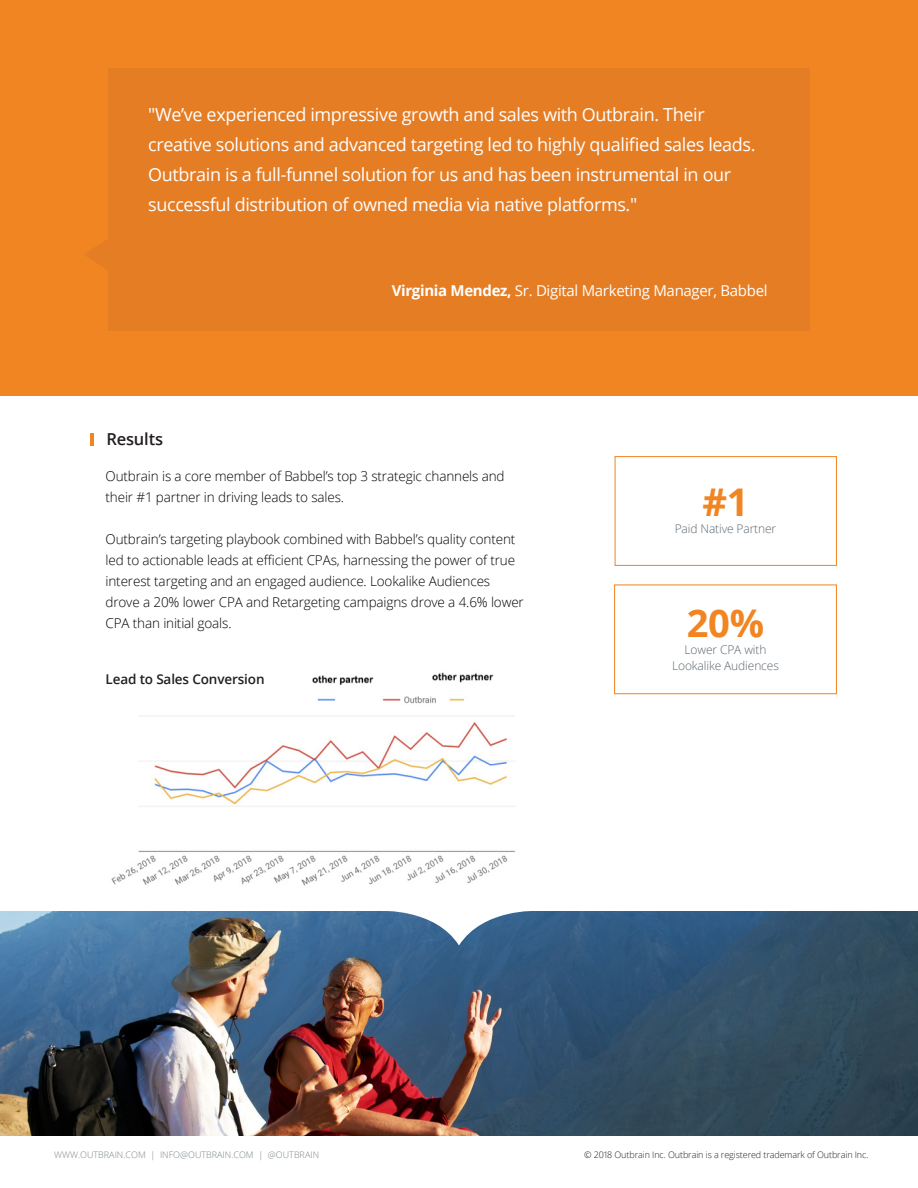
<style>
.page{position:relative;width:918px;height:1188px;background:#fff}
.page>*{position:absolute;margin:0;border:0;box-sizing:border-box;transform-origin:0 0}
.t1{font:700 38.25px "Open Sans";color:#f18521}
.t2{font:18px/30px "Open Sans";letter-spacing:-.02em;color:#fff}
.t3{font:600 16.5px "Open Sans";letter-spacing:-.01em;color:#231f20}
.t4{font:15px "Open Sans";letter-spacing:-.02em;color:#fff}
.t5{font:300 13.5px/21px "Open Sans";letter-spacing:-.01em;color:#000}
.t6{font:600 13.5px "Open Sans";letter-spacing:-.01em;color:#231f20}
.t7{font:300 12px "Open Sans";letter-spacing:-.01em;color:#5c666f}
.t8{font:300 9px "Open Sans";letter-spacing:-.01em;color:#231f20}
.t9{font:300 9px "Open Sans";color:#7d858b}
.s1{font-weight:700}
</style>
<div class="page">
<hr style="left:90px;top:433px;width:4px;height:13px;background:#f18521">
<div style="left:0;top:0;width:918px;height:396px;background:#f18521"></div>
<div style="left:108px;top:68px;width:702px;height:263px;background:#e57d25"></div>
<svg style="left:84px;top:239px;width:24px;height:31px"></svg>
<img style="left:0;top:912px;width:918px;height:223px">
<svg style="left:381px;top:911px;width:156px;height:34px"></svg>
<div style="left:615px;top:456px;width:222px;height:110px;background:#fff;border:1px solid #f08421"></div>
<div style="left:614px;top:585px;width:223px;height:109px;background:#fff;border:1px solid #f08421"></div>
<img style="left:111px;top:672px;width:405px;height:214px">
<p class="t2" style="left:148px;top:99px;width:609px">"We’ve experienced impressive growth and sales with Outbrain. Their creative solutions and advanced targeting led to highly qualified sales leads.<br>Outbrain is a full-funnel solution for us and has been instrumental in our successful distribution of owned media via native platforms."</p>
<p class="t4" style="left:392px;top:280px;width:377px"><span class="s1">Virginia Mendez,</span> Sr. Digital Marketing Manager, Babbel</p>
<p class="t3" style="left:106px;top:428px;width:58px">Results</p>
<p class="t5" style="left:106px;top:465px;width:401px">Outbrain is a core member of Babbel’s top 3 strategic channels and their #1 partner in driving leads to sales.</p>
<p class="t5" style="left:106px;top:528px;width:420px">Outbrain’s targeting playbook combined with Babbel’s quality content led to actionable leads at efficient CPAs, harnessing the power of true interest targeting and an engaged audience. Lookalike Audiences drove a 20% lower CPA and Retargeting campaigns drove a 4.6% lower CPA than initial goals.</p>
<p class="t6" style="left:106px;top:670px;width:161px">Lead to Sales Conversion</p>
<h1 class="t1" style="left:702px;top:475px;width:48px">#1</h1>
<p class="t7" style="left:675px;top:520px;width:103px">Paid Native Partner</p>
<h1 class="t1" style="left:687px;top:596px;width:79px">20%</h1>
<p class="t7" style="left:672px;top:657px;width:108px">Lookalike Audiences</p>
<p class="t7" style="left:685px;top:641px;width:83px">Lower CPA with</p>
<p class="t9" style="left:54px;top:1149px;width:267px">WWW.OUTBRAIN.COM | INFO@OUTBRAIN.COM | @OUTBRAIN</p>
<p class="t8" style="left:584px;top:1149px;width:286px">© 2018 Outbrain Inc. Outbrain is a registered trademark of Outbrain Inc.</p>
</div>
